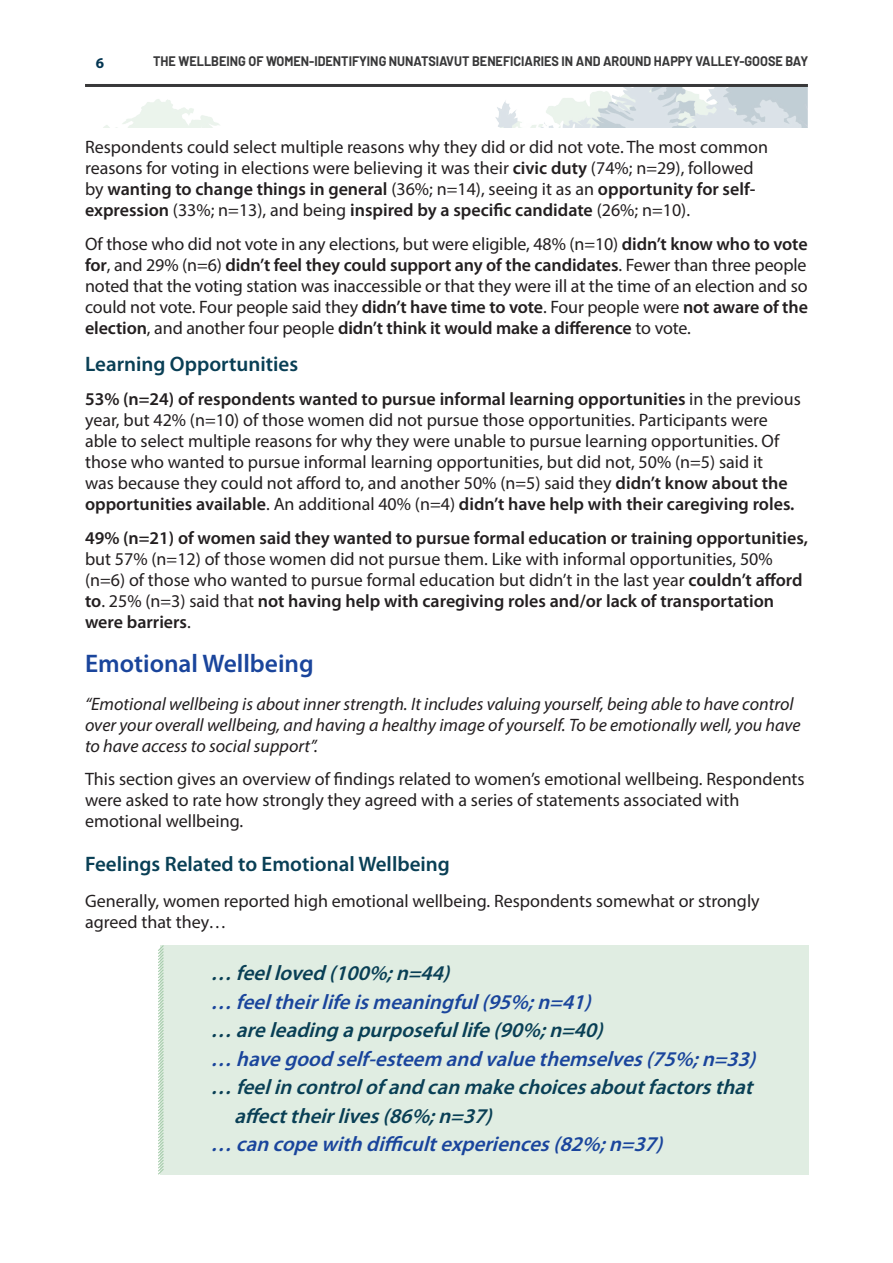
<style>
.page{position:relative;width:893px;height:1263px;background:#fff}
.page>*{position:absolute;margin:0;border:0;box-sizing:border-box;transform-origin:0 0}
.t1{font:600 25.5px "Myriad Pro";color:#1a459c}
.t2{font:italic 600 21px "Myriad Pro";color:#093f55}
.t3{font:italic 600 21px "Myriad Pro";color:#1a459c}
.t4{font:600 21px "Myriad Pro";color:#093f55}
.t5{font:18px/21px "Myriad Pro";color:#231f20}
.t6{font:600 18px/21px "Myriad Pro";color:#231f20}
.t7{font:italic 18px/21px "Myriad Pro";color:#231f20}
.t8{font:700 15px "Myriad Pro";color:#043652}
.t9{font:700 13.5px "Barlow";color:#383839;scale:.94 1}
.s1{font-weight:600}
.s2{font-weight:400}
</style>
<div class="page">
<div style="left:160px;top:945px;width:648px;height:229px;background:#e0ede2"></div>
<img style="left:103px;top:87px;width:705px;height:41px">
<hr style="left:85px;top:84px;width:723px;height:3px;background:#383839">
<svg style="left:158px;top:945px;width:7px;height:230px"></svg>
<p class="t8" style="left:96px;top:53px;width:10px">6</p>
<p class="t9" style="left:153px;top:53px;width:698px">THE WELLBEING OF WOMEN-IDENTIFYING NUNATSIAVUT BENEFICIARIES IN AND AROUND HAPPY VALLEY-GOOSE BAY</p>
<p class="t5" style="left:85px;top:136px;width:684px">Respondents could select multiple reasons why they did or did not vote. The most common reasons for voting in elections were believing it was their <span class="s1">civic duty</span> (74%; n=29), followed by <span class="s1">wanting to change things in general</span> (36%; n=14), seeing it as an <span class="s1">opportunity for self&shy;expression</span> (33%; n=13), and being <span class="s1">inspired by a specific candidate</span> (26%; n=10).</p>
<p class="t5" style="left:85px;top:233px;width:724px;text-align:justify">Of those who did not vote in any elections, but were eligible, 48% (n=10) <span class="s1">didn’t know who to vote for</span>, and 29% (n=6) <span class="s1">didn’t feel they could support any of the candidates</span>. Fewer than three people noted that the voting station was inaccessible or that they were ill at the time of an election and so could not vote. Four people said they <span class="s1">didn’t have time to vote</span>. Four people were <span class="s1">not aware of the election</span>, and another four people <span class="s1">didn’t think it would make a difference</span> to vote.</p>
<h3 class="t4" style="left:85px;top:351px;width:215px">Learning Opportunities</h3>
<p class="t5" style="left:85px;top:388px;width:717px"><span class="s1">53% (n=24) of respondents wanted to pursue informal learning opportunities</span> in the previous year, but 42% (n=10) of those women did not pursue those opportunities. Participants were able to select multiple reasons for why they were unable to pursue learning opportunities. Of those who wanted to pursue informal learning opportunities, but did not, 50% (n=5) said it<br>was because they could not afford to, and another 50% (n=5) said they <span class="s1">didn’t know about the opportunities available</span>. An additional 40% (n=4) <span class="s1">didn’t have help with their caregiving roles.</span></p>
<p class="t6" style="left:85px;top:527px;width:724px">49% (n=21) of women said they wanted to pursue formal education or training opportunities, <span class="s2">but 57% (n=12) of those women did not pursue them. Like with informal opportunities, 50% (n=6) of those who wanted to pursue formal education but didn’t in the last year</span> couldn’t afford to<span class="s2">. 25% (n=3) said that</span> not having help with caregiving roles and/or lack of transportation were barriers<span class="s2">.</span></p>
<h2 class="t1" style="left:85px;top:647px;width:230px">Emotional Wellbeing</h2>
<p class="t7" style="left:85px;top:693px;width:717px">“Emotional wellbeing is about inner strength. It includes valuing yourself, being able to have control over your overall wellbeing, and having a healthy image of yourself. To be emotionally well, you have to have access to social support”.</p>
<p class="t5" style="left:85px;top:768px;width:721px">This section gives an overview of findings related to women’s emotional wellbeing. Respondents were asked to rate how strongly they agreed with a series of statements associated with emotional wellbeing.</p>
<h3 class="t4" style="left:85px;top:850px;width:366px">Feelings Related to Emotional Wellbeing</h3>
<p class="t5" style="left:85px;top:890px;width:676px">Generally, women reported high emotional wellbeing. Respondents somewhat or strongly agreed that they…</p>
<p class="t2" style="left:211px;top:960px;width:247px">… feelloved(100%;n=44)</p>
<p class="t3" style="left:211px;top:988px;width:388px">… feeltheirlifeismeaningful(95%;n=41)</p>
<p class="t2" style="left:211px;top:1017px;width:400px">… areleadingapurposefullife(90%;n=40)</p>
<p class="t3" style="left:211px;top:1045px;width:553px">… havegoodself-esteem andvaluethemselves(75%;n=33)</p>
<p class="t2" style="left:211px;top:1074px;width:550px">… feelincontrolofandcanmakechoicesaboutfactorsthat</p>
<p class="t2" style="left:234px;top:1102px;width:266px">affecttheirlives(86%;n=37)</p>
<p class="t3" style="left:211px;top:1131px;width:460px">… cancopewithdifficultexperiences(82%;n=37)</p>
</div>
